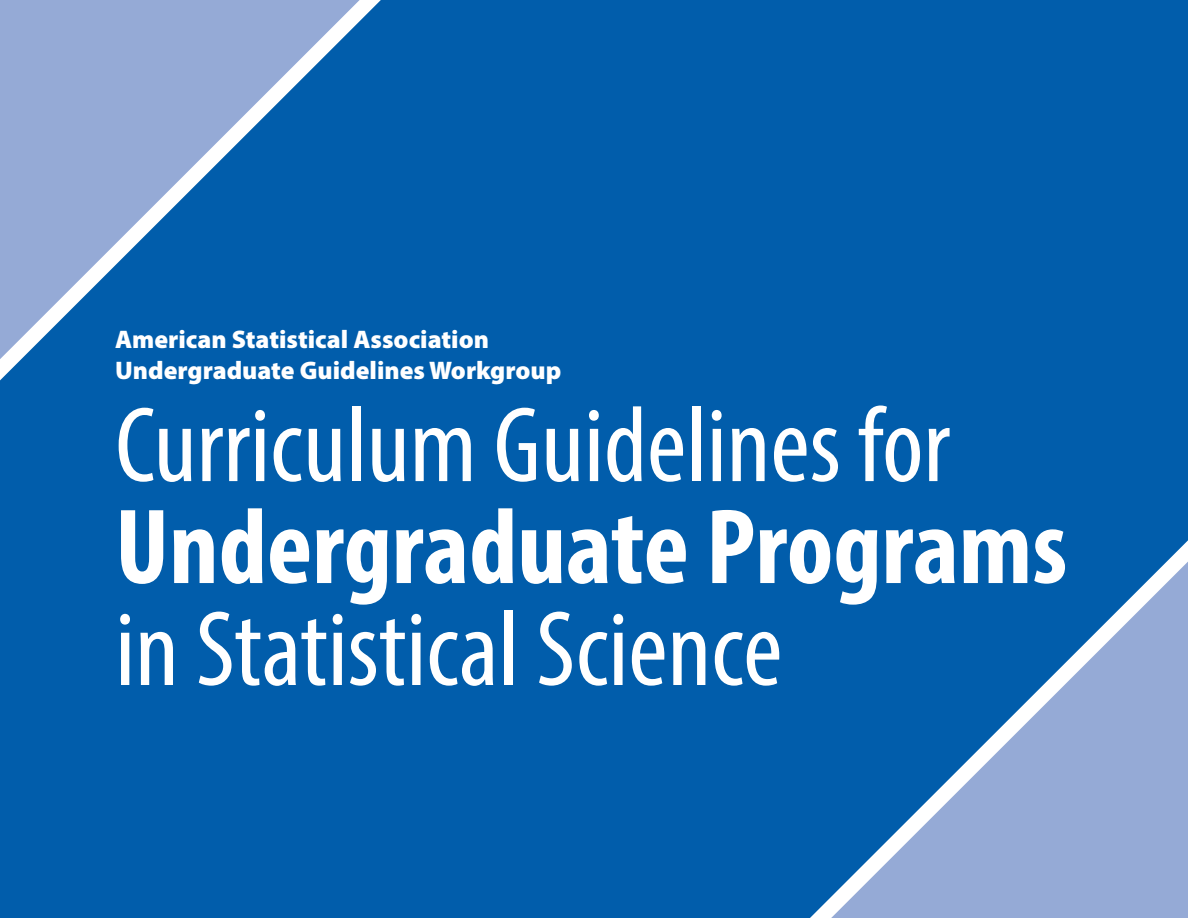
<style>
.page{position:relative;width:1188px;height:918px;background:#015dab}
.page>*{position:absolute;margin:0;border:0;box-sizing:border-box;transform-origin:0 0}
.t1{font:condensed 108px "Myriad Pro";color:#fff}
.t2{font:700 condensed 108px "Myriad Pro";color:#fff}
.t3{font:900 25.5px/30.6px "Myriad Pro";color:#fff}
</style>
<div class="page">
<svg style="left:0;top:0;width:381px;height:381px"></svg>
<svg style="left:810px;top:540px;width:378px;height:378px"></svg>
<p class="t3" style="left:115px;top:323px;width:448px">American Statistical Association<br>Undergraduate Guidelines Workgroup</p>
<h1 class="t1" style="left:115px;top:380px;width:837px">Curriculum Guidelines for</h1>
<h1 class="t2" style="left:115px;top:480px;width:954px">Undergraduate Programs</h1>
<h1 class="t1" style="left:115px;top:584px;width:669px">in Statistical Science</h1>
</div>
